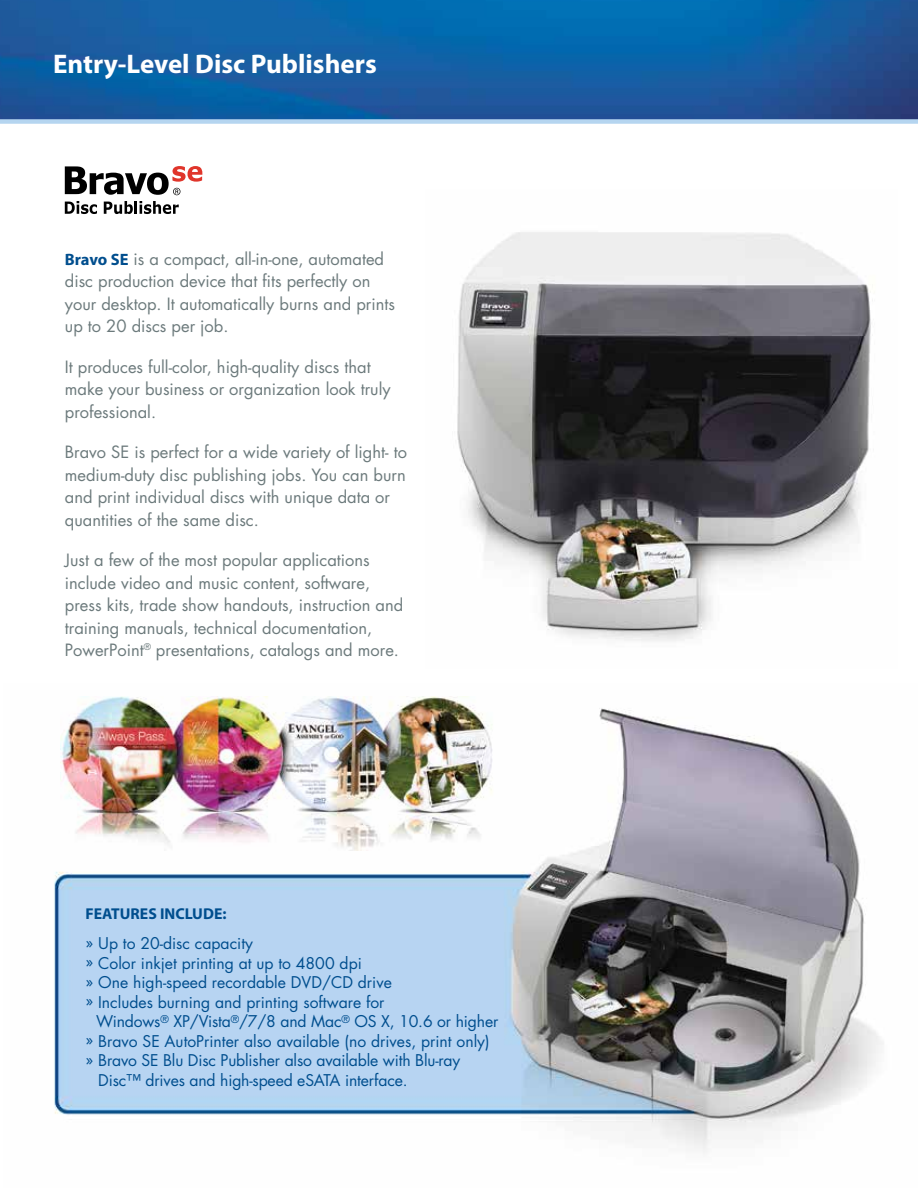
<style>
.page{position:relative;width:918px;height:1188px;background:#fff}
.page>*{position:absolute;margin:0;border:0;box-sizing:border-box;transform-origin:0 0}
.t1{font:700 27px "Myriad Pro";color:#fff}
.t2{font:16.5px/22.5px "Futura";color:#6c7a7c}
.t3{font:15.75px "Futura";color:#004e8e}
.t4{font:700 15.75px "Myriad Pro";color:#004e8e}
.s1{font-family:"Myriad Pro";font-weight:700;color:#004e8e}
</style>
<div class="page">
<img style="left:0;top:0;width:918px;height:119px">
<div style="left:0;top:119px;width:918px;height:5px;background:#b5d5f0"></div>
<img style="left:54px;top:708px;width:830px;height:445px">
<img style="left:457px;top:232px;width:416px;height:409px">
<img style="left:61px;top:696px;width:435px;height:155px">
<svg style="left:65px;top:201px;width:32px;height:13px"></svg>
<svg style="left:104px;top:201px;width:75px;height:13px"></svg>
<svg style="left:65px;top:166px;width:137px;height:29px"></svg>
<h1 class="t1" style="left:53px;top:46px;width:325px">Entry-Level Disc Publishers</h1>
<p class="t2" style="left:65px;top:247px;width:332px"><span class="s1">Bravo SE</span> is a compact, all-in-one, automated disc production device that fits perfectly on your desktop. It automatically burns and prints up to 20 discs per job.</p>
<p class="t2" style="left:65px;top:355px;width:327px">It produces full-color, high-quality discs that make your business or organization look truly professional.</p>
<p class="t2" style="left:65px;top:441px;width:344px">Bravo SE is perfect for a wide variety of light- to medium-duty disc publishing jobs. You can burn and print individual discs with unique data or quantities of the same disc.</p>
<p class="t2" style="left:65px;top:549px;width:340px">Just a few of the most popular applications include video and music content, software, press kits, trade show handouts, instruction and training manuals, technical documentation, PowerPoint<sup>®</sup> presentations, catalogs and more.</p>
<p class="t4" style="left:86px;top:904px;width:143px">FEATURES INCLUDE:</p>
<p class="t3" style="left:86px;top:933px;width:169px">» Up to 20-disc capacity</p>
<p class="t3" style="left:86px;top:952px;width:278px">» Color inkjet printing at up to 4800 dpi</p>
<p class="t3" style="left:86px;top:972px;width:308px">» One high-speed recordable DVD/CD drive</p>
<p class="t3" style="left:86px;top:991px;width:301px">» Includes burning and printing software for</p>
<p class="t3" style="left:96px;top:1011px;width:404px">Windows<sup>®</sup> XP/Vista<sup>®</sup>/7/8 and Mac<sup>®</sup> OS X, 10.6 or higher</p>
<p class="t3" style="left:85px;top:1030px;width:406px">» Bravo SE AutoPrinter also available (no drives, print only)</p>
<p class="t3" style="left:85px;top:1050px;width:376px">» Bravo SE Blu Disc Publisher also available with Blu-ray</p>
<p class="t3" style="left:98px;top:1069px;width:311px">Disc™ drives and high-speed eSATA interface.</p>
</div>
